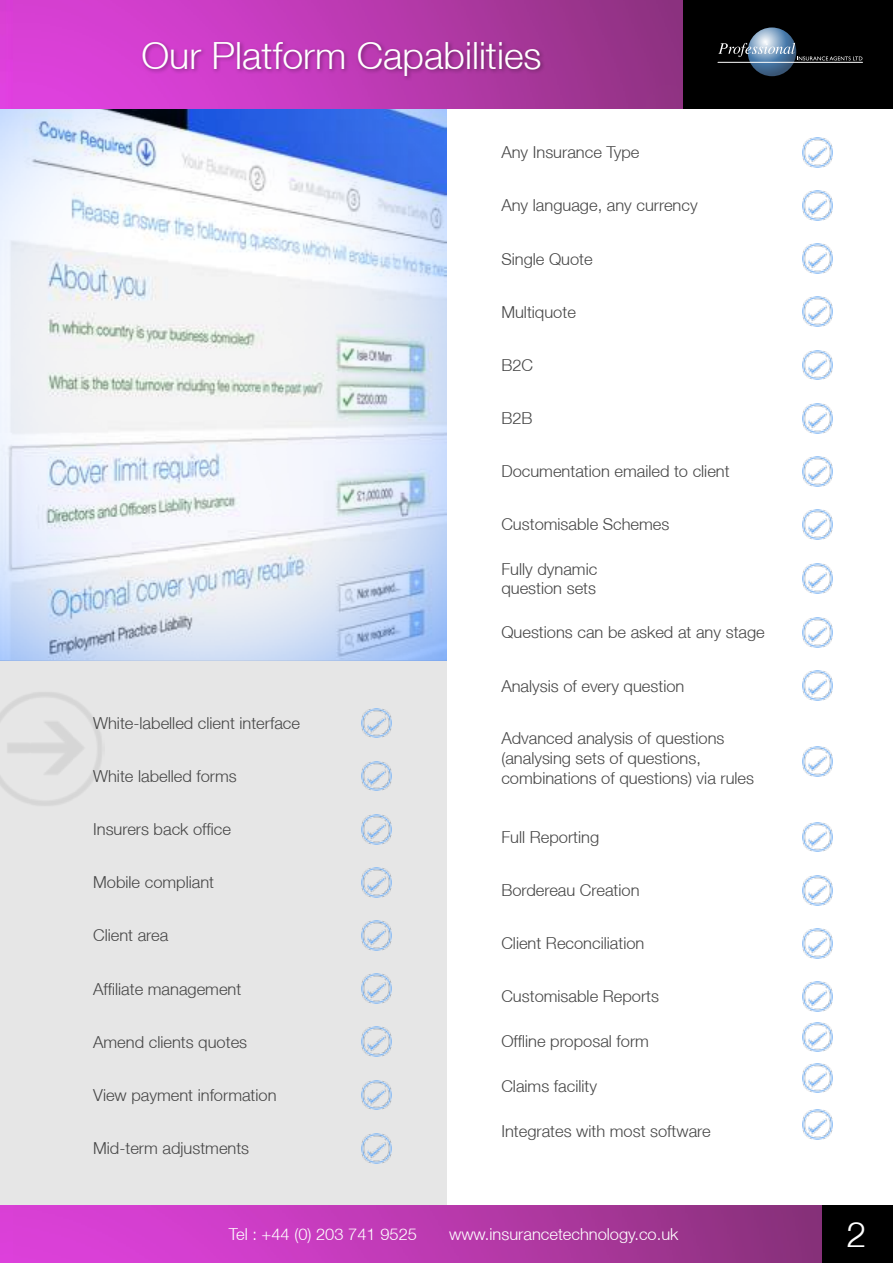
<style>
.page{position:relative;width:893px;height:1263px;background:#fff}
.page>*{position:absolute;margin:0;border:0;box-sizing:border-box;transform-origin:0 0}
.t1{font:300 37.5px "Helvetica Neue LT";color:#fff}
.t2{font:300 36px "Helvetica Neue LT";color:#fff}
.t3{font:300 16.5px/19.8px "Helvetica Neue LT";color:#464646}
.t4{font:300 16.5px "Helvetica Neue LT";color:#fff}
</style>
<div class="page">
<img style="left:0;top:108px;width:446px;height:552px">
<div style="left:0;top:660px;width:446px;height:545px;background:#e6e6e6"></div>
<img style="left:362px;top:708px;width:30px;height:30px">
<img style="left:362px;top:761px;width:30px;height:30px">
<img style="left:362px;top:814px;width:30px;height:30px">
<img style="left:362px;top:867px;width:30px;height:30px">
<img style="left:362px;top:921px;width:30px;height:29px">
<img style="left:362px;top:974px;width:30px;height:29px">
<img style="left:362px;top:1027px;width:30px;height:30px">
<img style="left:362px;top:1080px;width:30px;height:30px">
<img style="left:362px;top:1133px;width:30px;height:30px">
<img style="left:13px;top:0;width:670px;height:108px">
<img style="left:13px;top:1205px;width:809px;height:58px">
<div style="left:822px;top:1205px;width:71px;height:58px;background:#000"></div>
<img style="left:0;top:0;width:13px;height:108px">
<img style="left:0;top:1205px;width:13px;height:58px">
<div style="left:683px;top:0;width:210px;height:108px;background:#000"></div>
<svg style="left:748px;top:27px;width:48px;height:49px"></svg>
<svg style="left:718px;top:43px;width:144px;height:17px"></svg>
<hr style="left:718px;top:62px;width:144px;height:1px;background:#fff">
<div style="left:140px;top:40px;width:405px;height:41px;background:#000;opacity:.35"></div>
<img style="left:802px;top:1063px;width:30px;height:30px">
<img style="left:802px;top:1110px;width:30px;height:30px">
<img style="left:803px;top:137px;width:30px;height:30px">
<img style="left:803px;top:191px;width:30px;height:29px">
<img style="left:803px;top:244px;width:30px;height:30px">
<img style="left:803px;top:297px;width:30px;height:30px">
<img style="left:803px;top:350px;width:30px;height:30px">
<img style="left:803px;top:403px;width:30px;height:30px">
<img style="left:803px;top:456px;width:30px;height:30px">
<img style="left:803px;top:510px;width:30px;height:29px">
<img style="left:803px;top:564px;width:30px;height:29px">
<img style="left:803px;top:618px;width:30px;height:29px">
<img style="left:803px;top:671px;width:30px;height:30px">
<img style="left:803px;top:746px;width:30px;height:30px">
<img style="left:803px;top:822px;width:30px;height:30px">
<img style="left:803px;top:875px;width:30px;height:30px">
<img style="left:803px;top:928px;width:30px;height:30px">
<img style="left:803px;top:982px;width:30px;height:29px">
<img style="left:802px;top:1022px;width:30px;height:30px">
<h1 class="t1" style="left:141px;top:33px;width:402px">Our Platform Capabilities</h1>
<p class="t3" style="left:501px;top:142px;width:140px">Any Insurance Type</p>
<p class="t3" style="left:501px;top:195px;width:198px">Any language, any currency</p>
<p class="t3" style="left:501px;top:248px;width:93px">Single Quote</p>
<p class="t3" style="left:501px;top:302px;width:76px">Multiquote</p>
<p class="t3" style="left:501px;top:355px;width:33px">B2C</p>
<p class="t3" style="left:501px;top:408px;width:33px">B2B</p>
<p class="t3" style="left:93px;top:713px;width:208px">White-labelled client interface</p>
<p class="t3" style="left:93px;top:766px;width:145px">White labelled forms</p>
<p class="t3" style="left:93px;top:819px;width:139px">Insurers back office</p>
<p class="t3" style="left:93px;top:872px;width:123px">Mobile compliant</p>
<p class="t3" style="left:93px;top:925px;width:77px">Client area</p>
<p class="t3" style="left:93px;top:978px;width:150px">Affiliate management</p>
<p class="t3" style="left:93px;top:1032px;width:156px">Amend clients quotes</p>
<p class="t3" style="left:93px;top:1085px;width:185px">View payment information</p>
<p class="t3" style="left:93px;top:1138px;width:158px">Mid-term adjustments</p>
<p class="t3" style="left:501px;top:461px;width:230px">Documentation emailed to client</p>
<p class="t3" style="left:501px;top:514px;width:170px">Customisable Schemes</p>
<p class="t3" style="left:501px;top:558px;width:97px">Fully dynamic question sets</p>
<p class="t3" style="left:501px;top:622px;width:265px">Questions can be asked at any stage</p>
<p class="t3" style="left:501px;top:675px;width:185px">Analysis of every question</p>
<p class="t3" style="left:501px;top:728px;width:254px">Advanced analysis of questions (analysing sets of questions, combinations of questions) via rules</p>
<p class="t3" style="left:501px;top:827px;width:99px">Full Reporting</p>
<p class="t3" style="left:501px;top:880px;width:140px">Bordereau Creation</p>
<p class="t3" style="left:501px;top:933px;width:145px">Client Reconciliation</p>
<p class="t3" style="left:501px;top:986px;width:159px">Customisable Reports</p>
<p class="t3" style="left:501px;top:1030px;width:149px">Offline proposal form</p>
<p class="t3" style="left:501px;top:1075px;width:97px">Claims facility</p>
<p class="t3" style="left:501px;top:1120px;width:211px">Integrates with most software</p>
<p class="t4" style="left:229px;top:1224px;width:190px">Tel : +44 (0) 203 741 9525</p>
<p class="t4" style="left:449px;top:1224px;width:231px">www.insurancetechnology.co.uk</p>
<h2 class="t2" style="left:847px;top:1212px;width:22px">2</h2>
</div>
